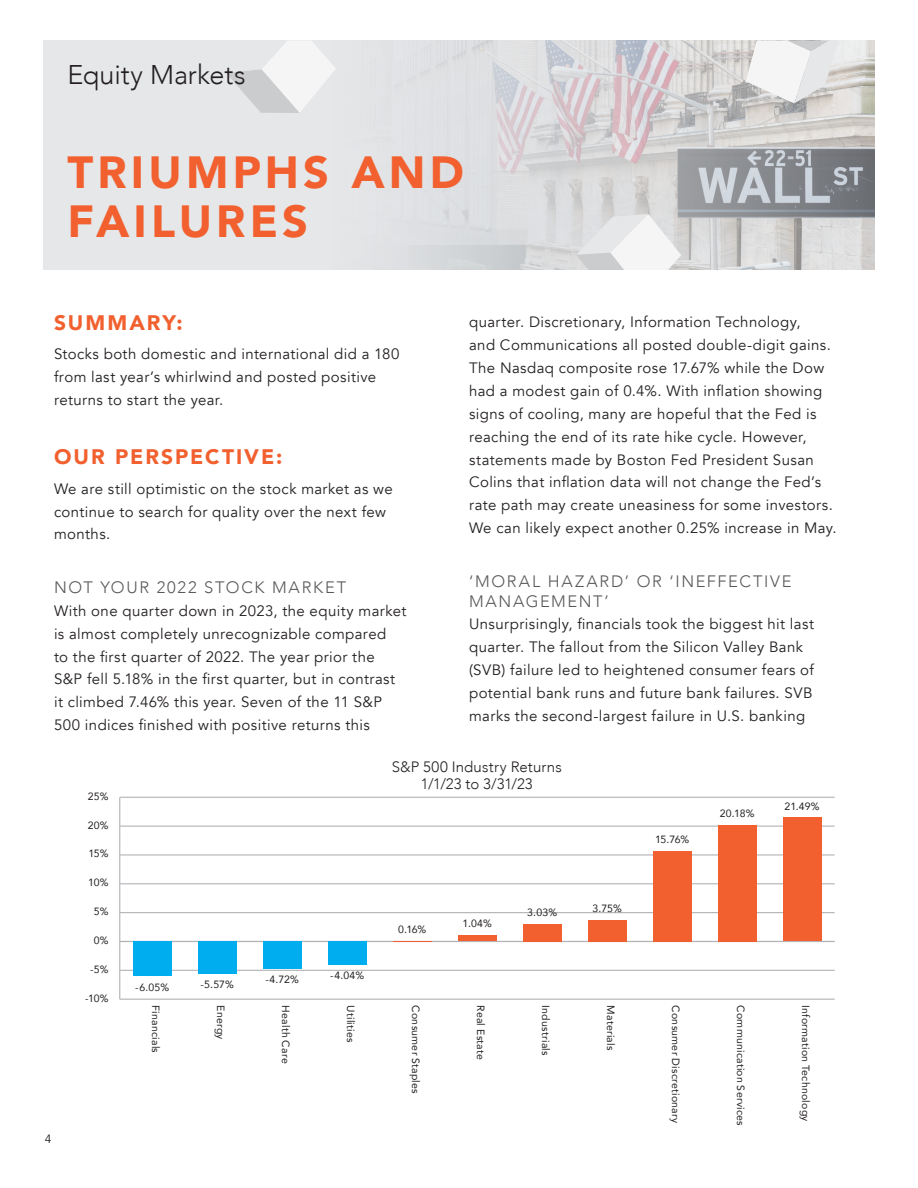
<style>
.page{position:relative;width:918px;height:1188px;background:#fff}
.page>*{position:absolute;margin:0;border:0;box-sizing:border-box;transform-origin:0 0}
.t1{font:900 45px/49.5px "Avenir";letter-spacing:.095em;color:#f1602e}
.t2{font:300 27px "Avenir";letter-spacing:-.005em;color:#231f20}
.t3{font:900 21px "Avenir";letter-spacing:.095em;color:#f1602e}
.t4{font:300 16.5px/19.8px "Avenir";letter-spacing:.105em;color:#57585a}
.t5{font:15px/22.8px "Avenir";letter-spacing:.025em;color:#231f20}
.t6{font:300 15px/17.2px "Avenir";letter-spacing:.015em;color:#231f20;text-align:center}
.t7{font:12px "Avenir";color:#231f20}
.t8{font:10.5px "Avenir";letter-spacing:.02em;color:#231f20}
</style>
<div class="page">
<svg style="left:43px;top:40px;width:832px;height:230px;background:#d8d8da"></svg>
<svg style="left:576px;top:214px;width:105px;height:56px"></svg>
<svg style="left:226px;top:40px;width:110px;height:73px"></svg>
<svg style="left:746px;top:40px;width:93px;height:63px"></svg>
<hr style="left:119px;top:797px;width:1px;height:202px;background:#b2b3b7">
<hr style="left:120px;top:999px;width:715px;height:1px;background:#b2b3b7">
<hr style="left:120px;top:970px;width:715px;height:1px;background:#b2b3b7">
<hr style="left:120px;top:941px;width:715px;height:1px;background:#b2b3b7">
<hr style="left:120px;top:912px;width:715px;height:1px;background:#b2b3b7">
<hr style="left:120px;top:883px;width:715px;height:1px;background:#b2b3b7">
<hr style="left:120px;top:854px;width:715px;height:2px;background:#b2b3b7">
<hr style="left:120px;top:826px;width:715px;height:1px;background:#b2b3b7">
<hr style="left:120px;top:797px;width:715px;height:1px;background:#b2b3b7">
<div style="left:133px;top:941px;width:39px;height:35px;background:#00aeef"></div>
<div style="left:198px;top:941px;width:39px;height:33px;background:#00aeef"></div>
<div style="left:263px;top:941px;width:39px;height:28px;background:#00aeef"></div>
<div style="left:328px;top:941px;width:39px;height:24px;background:#00aeef"></div>
<hr style="left:393px;top:941px;width:39px;height:1px;background:#f1602e">
<div style="left:458px;top:935px;width:39px;height:6px;background:#f1602e"></div>
<div style="left:523px;top:924px;width:39px;height:17px;background:#f1602e"></div>
<div style="left:588px;top:920px;width:39px;height:21px;background:#f1602e"></div>
<div style="left:653px;top:851px;width:39px;height:90px;background:#f1602e"></div>
<div style="left:718px;top:825px;width:39px;height:116px;background:#f1602e"></div>
<div style="left:783px;top:818px;width:39px;height:123px;background:#f1602e"></div>
<h2 class="t2" style="left:68px;top:59px;width:180px">Equity Markets</h2>
<h1 class="t1" style="left:68px;top:146px;width:398px">TRIUMPHS AND<br>FAILURES</h1>
<h3 class="t3" style="left:54px;top:304px;width:130px">SUMMARY:</h3>
<p class="t5" style="left:54px;top:343px;width:347px">Stocks both domestic and international did a 180 from last year’s whirlwind and posted positive returns to start the year.</p>
<h3 class="t3" style="left:54px;top:439px;width:230px">OUR PERSPECTIVE:</h3>
<p class="t5" style="left:54px;top:477px;width:340px">We are still optimistic on the stock market as we continue to search for quality over the next few months.</p>
<p class="t4" style="left:54px;top:577px;width:294px">NOT YOUR 2022 STOCK MARKET</p>
<p class="t5" style="left:54px;top:600px;width:354px">With one quarter down in 2023, the equity market is almost completely unrecognizable compared<br>to the first quarter of 2022. The year prior the S&amp;P fell 5.18% in the first quarter, but in contrast it climbed 7.46% this year. Seven of the 11 S&amp;P 500 indices finished with positive returns this</p>
<p class="t5" style="left:469px;top:311px;width:369px">quarter. Discretionary, Information Technology,<br>and Communications all posted double-digit gains.<br>The Nasdaq composite rose 17.67% while the Dow had a modest gain of 0.4%. With inflation showing signs of cooling, many are hopeful that the Fed is reaching the end of its rate hike cycle. However, statements made by Boston Fed President Susan Colins that inflation data will not change the Fed’s rate path may create uneasiness for some investors.<br>We can likely expect another 0.25% increase in May.</p>
<p class="t4" style="left:469px;top:571px;width:324px">‘MORAL HAZARD’ OR ‘INEFFECTIVE<br>MANAGEMENT’</p>
<p class="t5" style="left:469px;top:613px;width:346px">Unsurprisingly, financials took the biggest hit last quarter. The fallout from the Silicon Valley Bank (SVB) failure led to heightened consumer fears of potential bank runs and future bank failures. SVB marks the second-largest failure in U.S. banking</p>
<p class="t7" style="left:45px;top:1132px;width:8px">4</p>
<p class="t8" style="left:88px;top:788px;width:22px">25%</p>
<p class="t8" style="left:88px;top:816px;width:22px">20%</p>
<p class="t8" style="left:88px;top:845px;width:22px">15%</p>
<p class="t8" style="left:88px;top:874px;width:22px">10%</p>
<p class="t8" style="left:94px;top:903px;width:16px">5%</p>
<p class="t8" style="left:94px;top:932px;width:16px">0%</p>
<p class="t8" style="left:90px;top:961px;width:20px">-5%</p>
<p class="t8" style="left:85px;top:990px;width:25px">-10%</p>
<p class="t6" style="left:392px;top:758px;width:172px">S&amp;P 500 Industry Returns<br>1/1/23 to 3/31/23</p>
<p class="t8" style="left:135px;top:979px;width:35px">-6.05%</p>
<p class="t8" style="left:200px;top:976px;width:35px">-5.57%</p>
<p class="t8" style="left:265px;top:971px;width:35px">-4.72%</p>
<p class="t8" style="left:330px;top:967px;width:35px">-4.04%</p>
<p class="t8" style="left:398px;top:920px;width:30px">0.16%</p>
<p class="t8" style="left:463px;top:915px;width:31px">1.04%</p>
<p class="t8" style="left:527px;top:904px;width:31px">3.03%</p>
<p class="t8" style="left:593px;top:900px;width:31px">3.75%</p>
<p class="t8" style="left:655px;top:831px;width:36px">15.76%</p>
<p class="t8" style="left:720px;top:805px;width:36px">20.18%</p>
<p class="t8" style="left:785px;top:797px;width:37px">21.49%</p>
<p class="t8" style="left:164px;top:1005px;width:49px;rotate:90deg">Financials</p>
<p class="t8" style="left:229px;top:1005px;width:36px;rotate:90deg">Energy</p>
<p class="t8" style="left:294px;top:1005px;width:60px;rotate:90deg">Health Care</p>
<p class="t8" style="left:359px;top:1005px;width:38px;rotate:90deg">Utilities</p>
<p class="t8" style="left:424px;top:1005px;width:90px;rotate:90deg">Consumer Staples</p>
<p class="t8" style="left:489px;top:1005px;width:56px;rotate:90deg">Real Estate</p>
<p class="t8" style="left:554px;top:1005px;width:52px;rotate:90deg">Industrials</p>
<p class="t8" style="left:619px;top:1005px;width:46px;rotate:90deg">Materials</p>
<p class="t8" style="left:684px;top:1005px;width:119px;rotate:90deg">Consumer Discretionary</p>
<p class="t8" style="left:749px;top:1005px;width:122px;rotate:90deg">Communication Services</p>
<p class="t8" style="left:814px;top:1005px;width:118px;rotate:90deg">Information Technology</p>
</div>
